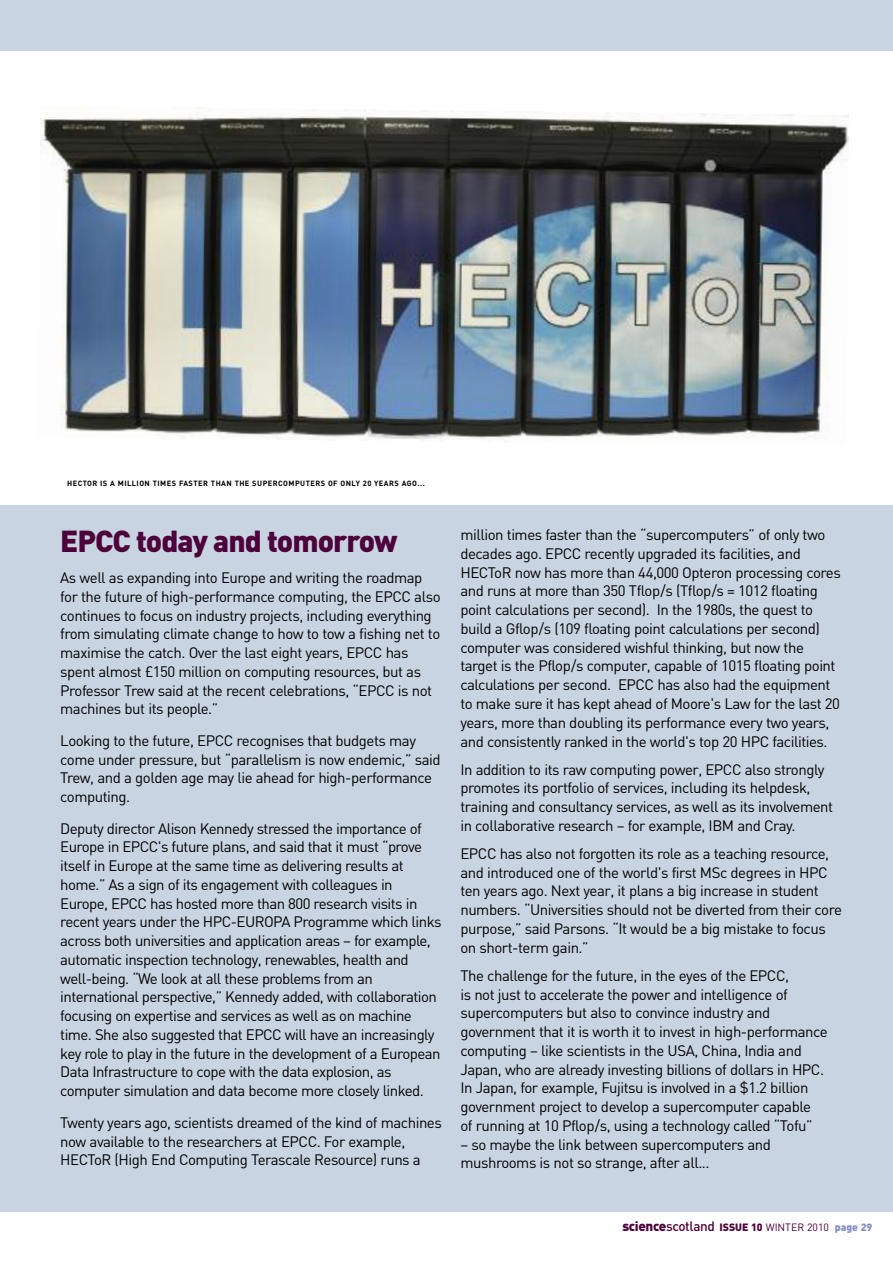
<style>
.page{position:relative;width:893px;height:1263px;background:#fff}
.page>*{position:absolute;margin:0;border:0;box-sizing:border-box;transform-origin:0 0}
.t1{font:900 30px "DIN";letter-spacing:-.035em;color:#4d0039}
.t2{font:15px/18.8px "DIN";letter-spacing:-.03em;color:#000}
.t3{font:10.5px "DIN";color:#4d0039}
.t4{font:700 7.5px "DIN";letter-spacing:.06em;color:#000}
.s1{font-weight:900;font-size:13.5px}
.s2{font-weight:500;font-size:13.5px}
.s3{font-weight:900}
.s4{font-weight:900;color:#838ec3}
</style>
<div class="page">
<div style="left:0;top:0;width:893px;height:1212px;background:#c8d4e1"></div>
<div style="left:0;top:51px;width:893px;height:453px;background:#fff"></div>
<img style="left:40px;top:107px;width:809px;height:335px">
<p class="t4" style="left:67px;top:479px;width:359px">HECTOR IS A MILLION TIMES FASTER THAN THE SUPERCOMPUTERS OF ONLY 20 YEARS AGO...</p>
<h1 class="t1" style="left:60px;top:523px;width:339px">EPCC today and tomorrow</h1>
<p class="t2" style="left:60px;top:568px;width:382px">As well as expanding into Europe and writing the roadmap for the future of high-performance computing, the EPCC also continues to focus on industry projects, including everything from simulating climate change to how to tow a fishing net to maximise the catch. Over the last eight years, EPCC has spent almost £150 million on computing resources, but as Professor Trew said at the recent celebrations, “EPCC is not machines but its people.”</p>
<p class="t2" style="left:60px;top:731px;width:382px">Looking to the future, EPCC recognises that budgets may come under pressure, but “parallelism is now endemic,” said Trew, and a golden age may lie ahead for high-performance computing.</p>
<p class="t2" style="left:60px;top:818px;width:383px">Deputy director Alison Kennedy stressed the importance of Europe in EPCC's future plans, and said that it must “prove itself in Europe at the same time as delivering results at home.” As a sign of its engagement with colleagues in Europe, EPCC has hosted more than 800 research visits in recent years under the HPC-EUROPA Programme which links across both universities and application areas – for example, automatic inspection technology, renewables, health and well-being. “We look at all these problems from an international perspective,” Kennedy added, with collaboration focusing on expertise and services as well as on machine time. She also suggested that EPCC will have an increasingly key role to play in the future in the development of a European Data Infrastructure to cope with the data explosion, as computer simulation and data become more closely linked.</p>
<p class="t2" style="left:60px;top:1112px;width:383px">Twenty years ago, scientists dreamed of the kind of machines now available to the researchers at EPCC. For example,<br>HECToR (High End Computing Terascale Resource) runs a</p>
<p class="t2" style="left:460px;top:525px;width:382px">million times faster than the “supercomputers” of only two decades ago. EPCC recently upgraded its facilities, and HECToR now has more than 44,000 Opteron processing cores and runs at more than 350 Tflop/s (Tflop/s = 1012 floating point calculations per second). In the 1980s, the quest to build a Gflop/s (109 floating point calculations per second) computer was considered wishful thinking, but now the target is the Pflop/s computer, capable of 1015 floating point calculations per second. EPCC has also had the equipment to make sure it has kept ahead of Moore's Law for the last 20 years, more than doubling its performance every two years, and consistently ranked in the world's top 20 HPC facilities.</p>
<p class="t2" style="left:460px;top:759px;width:374px">In addition to its raw computing power, EPCC also strongly promotes its portfolio of services, including its helpdesk, training and consultancy services, as well as its involvement in collaborative research – for example, IBM and Cray.</p>
<p class="t2" style="left:460px;top:844px;width:383px">EPCC has also not forgotten its role as a teaching resource, and introduced one of the world's first MSc degrees in HPC ten years ago. Next year, it plans a big increase in student numbers. “Universities should not be diverted from their core purpose,” said Parsons. “It would be a big mistake to focus on short-term gain.”</p>
<p class="t2" style="left:460px;top:965px;width:369px">The challenge for the future, in the eyes of the EPCC,<br>is not just to accelerate the power and intelligence of supercomputers but also to convince industry and government that it is worth it to invest in high-performance computing – like scientists in the USA, China, India and Japan, who are already investing billions of dollars in HPC.<br>In Japan, for example, Fujitsu is involved in a $1.2 billion government project to develop a supercomputer capable<br>of running at 10 Pflop/s, using a technology called “Tofu”</p>
<p class="t2" style="left:460px;top:1134px;width:312px">– so maybe the link between supercomputers and mushrooms is not so strange, after all...</p>
<p class="t3" style="left:622px;top:1221px;width:251px"><span class="s1">science</span><span class="s2">scotland</span> <span class="s3">ISSUE 10</span> WINTER 2010 <span class="s4">page 29</span></p>
</div>
